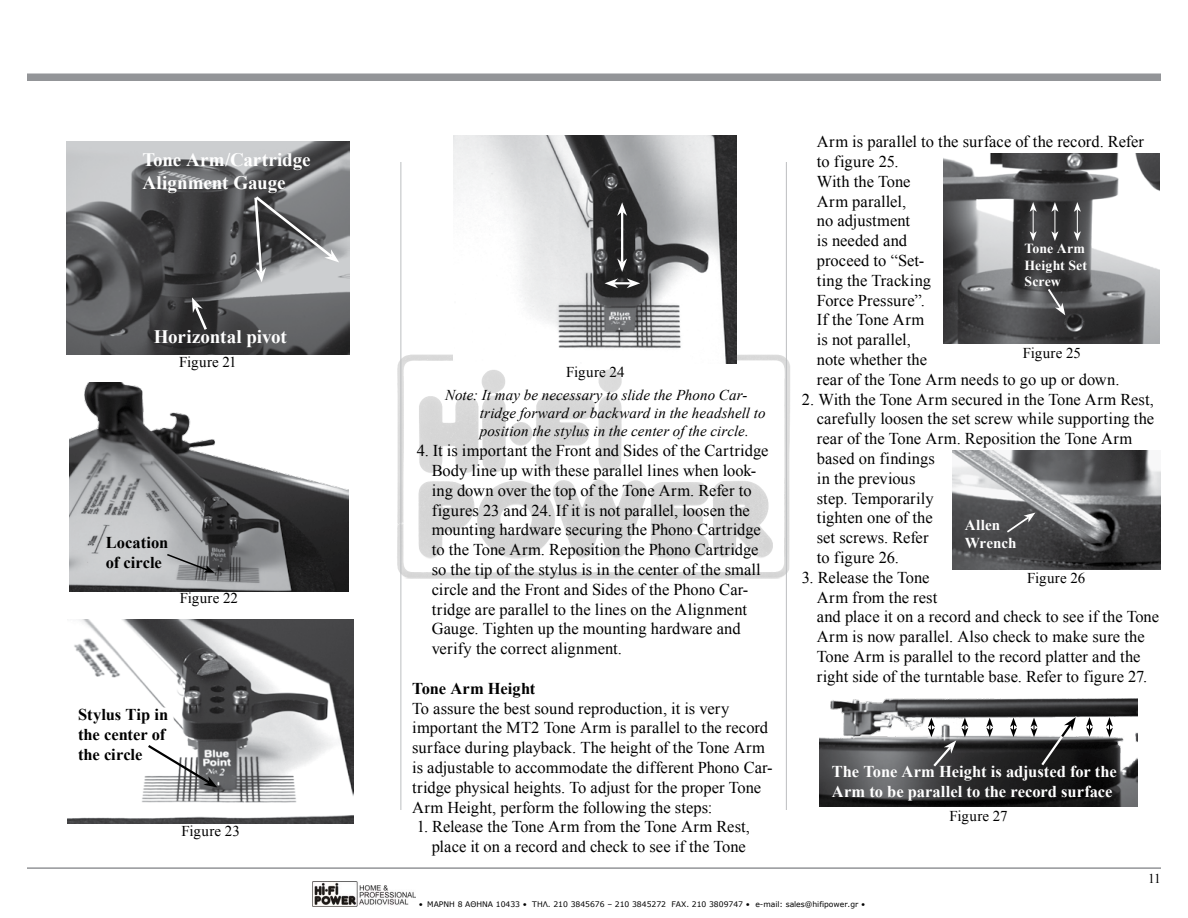
<style>
.page{position:relative;width:1188px;height:918px;background:#fff}
.page>*{position:absolute;margin:0;border:0;box-sizing:border-box;transform-origin:0 0}
.t1{font:700 19.05px/22.8px "Times New Roman";letter-spacing:-.005em;color:#fff}
.t2{font:16.5px/19.8px "Times New Roman";color:#000}
.t3{font:700 16.5px/19.8px "Times New Roman";color:#fff}
.t4{font:700 16.5px/19.8px "Times New Roman";color:#000}
.t5{font:700 15.15px/18.1px "Times New Roman";color:#fff}
.t6{font:italic 15px/18px "Times New Roman";letter-spacing:.005em;color:#000}
.t7{font:15px "Times New Roman";color:#000}
.t8{font:700 13.8px/16.6px "Times New Roman";letter-spacing:.005em;color:#fff}
.t9{font:13.5px "Times New Roman";color:#000}
.t10{font:7.65px "Verdana";color:#000}
</style>
<div class="page">
<img style="left:397px;top:354px;width:393px;height:225px">
<img style="left:312px;top:881px;width:104px;height:26px">
<div style="left:27px;top:74px;width:1134px;height:7px;background:#939598"></div>
<hr style="left:27px;top:867px;width:1134px;height:2px;background:#939598">
<hr style="left:400px;top:162px;width:1px;height:648px;background:#bcbec0">
<hr style="left:786px;top:162px;width:1px;height:648px;background:#bcbec0">
<img style="left:70px;top:382px;width:278px;height:209px">
<svg style="left:165px;top:553px;width:50px;height:20px"></svg>
<img style="left:66px;top:141px;width:284px;height:213px">
<svg style="left:192px;top:297px;width:17px;height:36px"></svg>
<svg style="left:253px;top:194px;width:86px;height:88px;background:#828485"></svg>
<img style="left:68px;top:620px;width:286px;height:204px">
<div style="left:75px;top:708px;width:99px;height:54px;background:#fff"></div>
<svg style="left:146px;top:743px;width:71px;height:44px"></svg>
<img style="left:454px;top:135px;width:283px;height:229px">
<hr style="left:621px;top:212px;width:2px;height:51px;background:#fff">
<svg style="left:617px;top:202px;width:10px;height:14px"></svg>
<svg style="left:617px;top:259px;width:10px;height:13px"></svg>
<svg style="left:605px;top:278px;width:35px;height:10px"></svg>
<img style="left:953px;top:450px;width:208px;height:119px">
<svg style="left:1005px;top:513px;width:30px;height:21px"></svg>
<img style="left:944px;top:153px;width:216px;height:190px">
<svg style="left:1046px;top:287px;width:19px;height:28px"></svg>
<svg style="left:1030px;top:202px;width:7px;height:39px"></svg>
<svg style="left:1051px;top:202px;width:7px;height:39px"></svg>
<svg style="left:1074px;top:202px;width:7px;height:39px"></svg>
<img style="left:820px;top:698px;width:318px;height:109px">
<svg style="left:986px;top:718px;width:7px;height:19px"></svg>
<svg style="left:1010px;top:718px;width:7px;height:19px"></svg>
<svg style="left:928px;top:718px;width:40px;height:51px"></svg>
<svg style="left:1031px;top:716px;width:45px;height:52px"></svg>
<svg style="left:1086px;top:717px;width:7px;height:20px"></svg>
<svg style="left:1106px;top:717px;width:7px;height:20px"></svg>
<p class="t1" style="left:142px;top:148px;width:170px">Tone Arm/Cartridge<br>Alignment Gauge</p>
<p class="t1" style="left:154px;top:324px;width:134px">Horizontal pivot</p>
<p class="t7" style="left:179px;top:352px;width:59px">Figure 21</p>
<p class="t4" style="left:106px;top:532px;width:64px">Location of circle</p>
<p class="t7" style="left:180px;top:588px;width:60px">Figure 22</p>
<p class="t4" style="left:78px;top:705px;width:92px">Stylus Tip in the center of the circle</p>
<p class="t7" style="left:182px;top:821px;width:60px">Figure 23</p>
<p class="t7" style="left:566px;top:362px;width:60px">Figure 24</p>
<p class="t6" style="left:480px;top:386px;width:287px;text-indent:-34px">Note: It may be necessary to slide the Phono Car&shy;tridge forward or backward in the headshell to position the stylus in the center of the circle.</p>
<p class="t2" style="left:432px;top:441px;width:338px;text-indent:-15px">4. It is important the Front and Sides of the Cartridge Body line up with these parallel lines when look&shy;ing down over the top of the Tone Arm. Refer to figures 23 and 24. If it is not parallel, loosen the mounting hardware securing the Phono Cartridge to the Tone Arm. Reposition the Phono Cartridge so the tip of the stylus is in the center of the small circle and the Front and Sides of the Phono Car&shy;tridge are parallel to the lines on the Alignment Gauge. Tighten up the mounting hardware and verify the correct alignment.</p>
<p class="t4" style="left:412px;top:678px;width:125px">Tone Arm Height</p>
<p class="t2" style="left:412px;top:698px;width:362px">To assure the best sound reproduction, it is very important the MT2 Tone Arm is parallel to the record surface during playback. The height of the Tone Arm is adjustable to accommodate the different Phono Car&shy;tridge physical heights. To adjust for the proper Tone Arm Height, perform the following the steps:</p>
<p class="t2" style="left:417px;top:817px;width:335px;text-align:right">1. Release the Tone Arm from the Tone Arm Rest, place it on a record and check to see if the Tone</p>
<p class="t2" style="left:817px;top:131px;width:329px">Arm is parallel to the surface of the record. Refer to figure 25.<br>With the Tone<br>Arm parallel,<br>no adjustment<br>is needed and<br>proceed to “Set-<br>ting the Tracking<br>Force Pressure”.<br>If the Tone Arm<br>is not parallel,<br>note whether the<br>rear of the Tone Arm needs to go up or down.</p>
<p class="t2" style="left:817px;top:389px;width:339px;text-indent:-15px">2. With the Tone Arm secured in the Tone Arm Rest, carefully loosen the set screw while supporting the rear of the Tone Arm. Reposition the Tone Arm based on findings<br>in the previous<br>step. Temporarily<br>tighten one of the<br>set screws. Refer<br>to figure 26.</p>
<p class="t2" style="left:817px;top:567px;width:344px;text-indent:-15px">3. Release the Tone<br>Arm from the rest<br>and place it on a record and check to see if the Tone Arm is now parallel. Also check to make sure the Tone Arm is parallel to the record platter and the right side of the turntable base. Refer to figure 27.</p>
<p class="t8" style="left:1025px;top:240px;width:64px">Tone Arm<br>Height Set<br>Screw</p>
<p class="t7" style="left:1023px;top:342px;width:60px">Figure 25</p>
<p class="t5" style="left:965px;top:516px;width:53px">Allen<br>Wrench</p>
<p class="t7" style="left:1027px;top:568px;width:60px">Figure 26</p>
<p class="t3" style="left:832px;top:762px;width:287px">The Tone Arm Height is adjusted for the<br>Arm to be parallel to the record surface</p>
<p class="t7" style="left:950px;top:806px;width:60px">Figure 27</p>
<p class="t9" style="left:1148px;top:870px;width:15px">11</p>
<p class="t10" style="left:419px;top:899px;width:448px">• ΜΑΡΝΗ 8 ΑΘΗΝΑ 10433 • ΤΗΛ. 210 3845676 – 210 3845272 FAX. 210 3809747 • e-mail: sales@hifipower.gr •</p>
</div>
